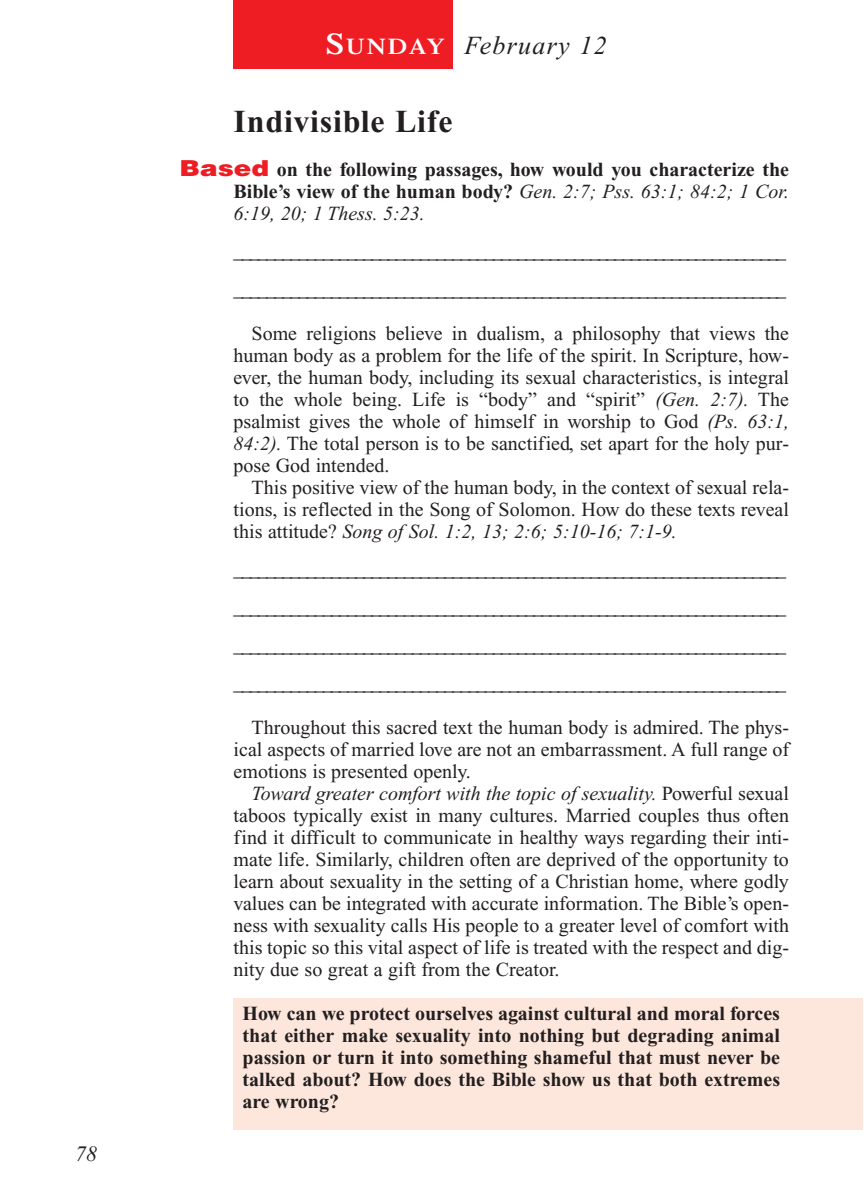
<style>
.page{position:relative;width:864px;height:1188px;background:#fff}
.page>*{position:absolute;margin:0;border:0;box-sizing:border-box;transform-origin:0 0}
.t1{font:700 32px "Times New Roman";letter-spacing:.025em;color:#231f20}
.t2{font:italic 26px "Times New Roman";letter-spacing:.05em;color:#231f20}
.t3{font:600 22.4px "Times";letter-spacing:.065em;color:#fff;scale:1.1 1}
.t4{font:italic 22px "Times New Roman";color:#231f20}
.t5{font:20px/22px "Times New Roman";color:#231f20;text-align:justify}
.t6{font:700 20px/22px "Times New Roman";color:#231f20;text-align:justify}
.s1{font-size:30px}
.s2{font-family:"Helvetica";font-weight:900;font-size:22px;color:#ee1d23}
.s3{font-weight:400;font-style:italic}
.s4{font-style:italic}
</style>
<div class="page">
<div style="left:233px;top:0;width:220px;height:69px;background:#ee1d23"></div>
<div style="left:233px;top:998px;width:630px;height:132px;background:#fde7dc"></div>
<p class="t4" style="left:75px;top:1146px;width:23px">78</p>
<p class="t3" style="left:326px;top:38px;width:109px"><span class="s1">S</span>UNDAY</p>
<h2 class="t2" style="left:464px;top:36px;width:144px">February 12</h2>
<h1 class="t1" style="left:234px;top:111px;width:221px">Indivisible Life</h1>
<p class="t6" style="left:234px;top:161px;width:557px;text-indent:-54px"><span class="s2">Based</span> on the following passages, how would you characterize the Bible’s view of the human body? <span class="s3">Gen. 2:7; Pss. 63:1; 84:2; 1 Cor.<br>6:19, 20; 1 Thess. 5:23.</span></p>
<p class="t5" style="left:234px;top:234px;width:554px;line-height:38px">____________________________________________________________________ ____________________________________________________________________</p>
<p class="t5" style="left:234px;top:324px;width:557px;text-indent:18px">Some religions believe in dualism, a philosophy that views the human body as a problem for the life of the spirit. In Scripture, how&shy;ever, the human body, including its sexual characteristics, is integral to the whole being. Life is “body” and “spirit” <span class="s4">(Gen. 2:7).</span> The psalmist gives the whole of himself in worship to God <span class="s4">(Ps. 63:1, 84:2).</span> The total person is to be sanctified, set apart for the holy pur&shy;pose God intended.</p>
<p class="t5" style="left:234px;top:478px;width:557px;text-indent:18px">This positive view of the human body, in the context of sexual rela&shy;tions, is reflected in the Song of Solomon. How do these texts reveal this attitude? <span class="s4">Song of Sol. 1:2, 13; 2:6; 5:10-16; 7:1-9.</span></p>
<p class="t5" style="left:234px;top:552px;width:554px;line-height:38px">____________________________________________________________________ ____________________________________________________________________ ____________________________________________________________________ ____________________________________________________________________</p>
<p class="t5" style="left:234px;top:718px;width:557px;text-indent:18px">Throughout this sacred text the human body is admired. The phys&shy;ical aspects of married love are not an embarrassment. A full range of emotions is presented openly.</p>
<p class="t5" style="left:234px;top:784px;width:557px;text-indent:18px"><span class="s4">Toward greater comfort with the topic of sexuality.</span> Powerful sexual taboos typically exist in many cultures. Married couples thus often find it difficult to communicate in healthy ways regarding their inti&shy;mate life. Similarly, children often are deprived of the opportunity to learn about sexuality in the setting of a Christian home, where godly values can be integrated with accurate information. The Bible’s open&shy;ness with sexuality calls His people to a greater level of comfort with this topic so this vital aspect of life is treated with the respect and dig&shy;nity due so great a gift from the Creator.</p>
<p class="t6" style="left:243px;top:1005px;width:539px">How can we protect ourselves against cultural and moral forces that either make sexuality into nothing but degrading animal passion or turn it into something shameful that must never be talked about? How does the Bible show us that both extremes are wrong?</p>
</div>
